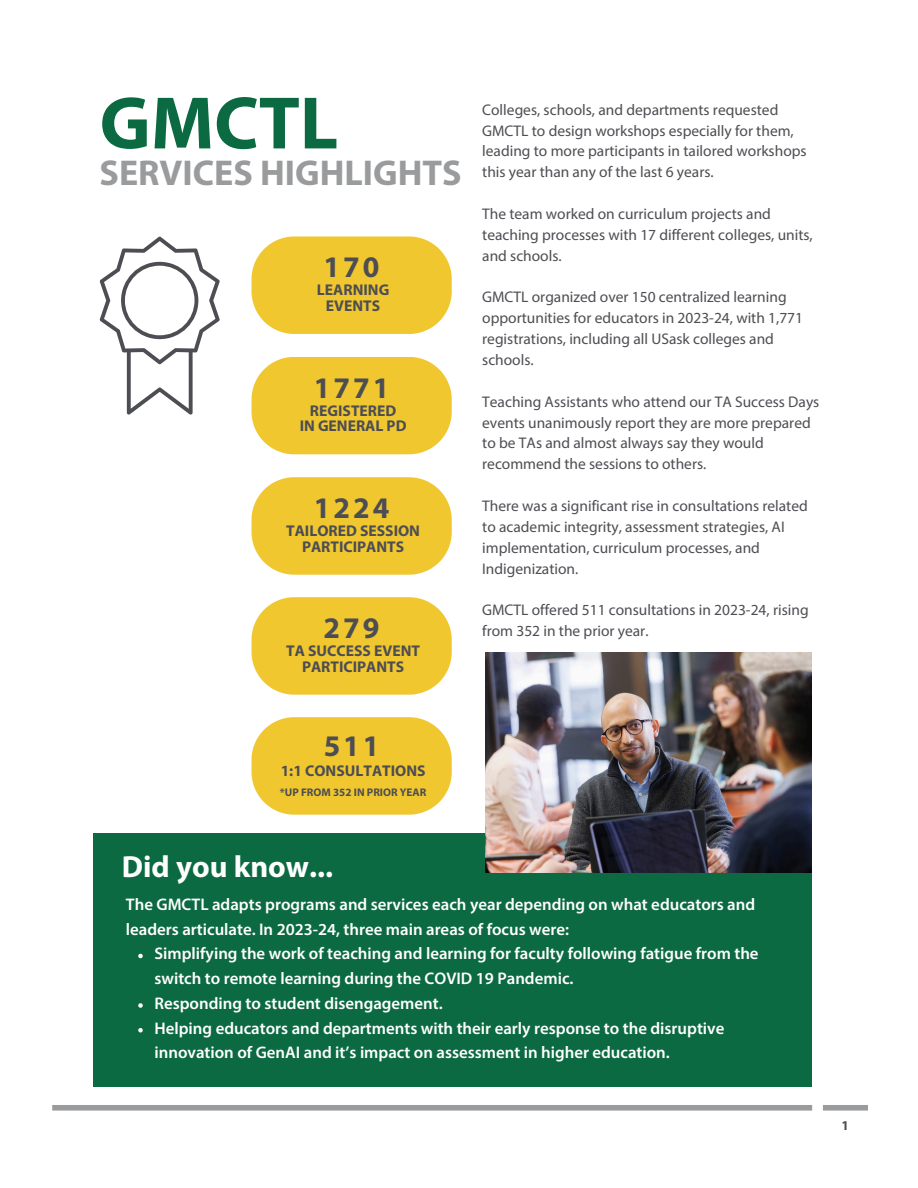
<style>
.page{position:relative;width:918px;height:1188px;background:#fff}
.page>*{position:absolute;margin:0;border:0;box-sizing:border-box;transform-origin:0 0}
.t1{font:700 75px "Myriad Pro";color:#0b6a41}
.t2{font:700 36px "Myriad Pro";color:#9a9b9d}
.t3{font:700 30.6px "Myriad Pro";color:#fff}
.t4{font:700 30px "Myriad Pro";letter-spacing:.1em;color:#4d4e53}
.t5{font:600 16.8px/24.8px "Myriad Pro";color:#fff}
.t6{font:700 15.6px/15.8px "Myriad Pro";color:#4d4e53;text-align:center}
.t7{font:15.45px/20.9px "Myriad Pro";color:#4d4e53}
.t8{font:700 13.5px "Myriad Pro";color:#4d4e53}
.t9{font:700 11.1px "Myriad Pro";color:#4d4e53}
</style>
<div class="page">
<div style="left:52px;top:1105px;width:760px;height:6px;background:#9a9b9d"></div>
<div style="left:823px;top:1105px;width:45px;height:6px;background:#9a9b9d"></div>
<div style="left:94px;top:833px;width:718px;height:254px;background:#0b6a41"></div>
<img style="left:486px;top:652px;width:326px;height:221px">
<svg style="left:100px;top:237px;width:120px;height:178px"></svg>
<svg style="left:252px;top:597px;width:200px;height:98px;background:#f2cb41"></svg>
<svg style="left:252px;top:477px;width:200px;height:98px;background:#f2cb41"></svg>
<svg style="left:252px;top:357px;width:200px;height:97px;background:#f2cb40"></svg>
<svg style="left:252px;top:236px;width:200px;height:98px;background:#f2cb41"></svg>
<svg style="left:252px;top:717px;width:200px;height:98px;background:#f2cb41"></svg>
<svg style="left:138px;top:954px;width:5px;height:4px"></svg>
<svg style="left:138px;top:1003px;width:5px;height:5px"></svg>
<svg style="left:138px;top:1028px;width:5px;height:5px"></svg>
<p class="t1" style="left:100px;top:92px;width:240px">GMCTL</p>
<h2 class="t2" style="left:100px;top:158px;width:364px">SERVICES HIGHLIGHTS</h2>
<p class="t4" style="left:324px;top:255px;width:57px">170</p>
<p class="t6" style="left:317px;top:283px;width:74px">LEARNING<br>EVENTS</p>
<h4 class="t4" style="left:314px;top:375px;width:77px">1771</h4>
<h4 class="t6" style="left:300px;top:404px;width:108px">REGISTERED<br>IN GENERAL PD</h4>
<p class="t4" style="left:314px;top:495px;width:77px">1224</p>
<p class="t6" style="left:286px;top:524px;width:135px">TAILORED SESSION<br>PARTICIPANTS</p>
<h5 class="t4" style="left:324px;top:615px;width:57px">279</h5>
<h5 class="t6" style="left:286px;top:644px;width:135px">TA SUCCESS EVENT<br>PARTICIPANTS</h5>
<h6 class="t7" style="left:482px;top:100px;width:326px">Colleges, schools, and departments requested GMCTL to design workshops especially for them, leading to more participants in tailored workshops this year than any of the last 6 years.</h6>
<h6 class="t7" style="left:482px;top:205px;width:332px">The team worked on curriculum projects and teaching processes with 17 different colleges, units, and schools.</h6>
<h6 class="t7" style="left:482px;top:288px;width:322px">GMCTL organized over 150 centralized learning opportunities for educators in 2023-24, with 1,771 registrations, including all USask colleges and schools.</h6>
<h6 class="t7" style="left:482px;top:392px;width:339px">Teaching Assistants who attend our TA Success Days events unanimously report they are more prepared to be TAs and almost always say they would recommend the sessions to others.</h6>
<h6 class="t7" style="left:482px;top:497px;width:327px">There was a significant rise in consultations related to academic integrity, assessment strategies, AI implementation, curriculum processes, and Indigenization.</h6>
<p class="t7" style="left:482px;top:601px;width:328px">GMCTL offered 511 consultations in 2023-24, rising from 352 in the prior year.</p>
<p class="t4" style="left:324px;top:733px;width:57px">511</p>
<p class="t6" style="left:281px;top:764px;width:146px">1:1 CONSULTATIONS</p>
<h3 class="t9" style="left:280px;top:787px;width:148px">*UP FROM 352 IN PRIOR YEAR</h3>
<h4 class="t3" style="left:122px;top:854px;width:213px">Did you know...</h4>
<p class="t5" style="left:126px;top:893px;width:631px">The GMCTL adapts programs and services each year depending on what educators and leaders articulate. In 2023-24, three main areas of focus were:</p>
<h4 class="t5" style="left:155px;top:943px;width:606px">Simplifying the work of teaching and learning for faculty following fatigue from the switch to remote learning during the COVID 19 Pandemic.</h4>
<h4 class="t5" style="left:155px;top:992px;width:290px">Responding to student disengagement.</h4>
<h4 class="t5" style="left:155px;top:1017px;width:571px">Helping educators and departments with their early response to the disruptive innovation of GenAI and it’s impact on assessment in higher education.</h4>
<h6 class="t8" style="left:842px;top:1119px;width:9px">1</h6>
</div>
